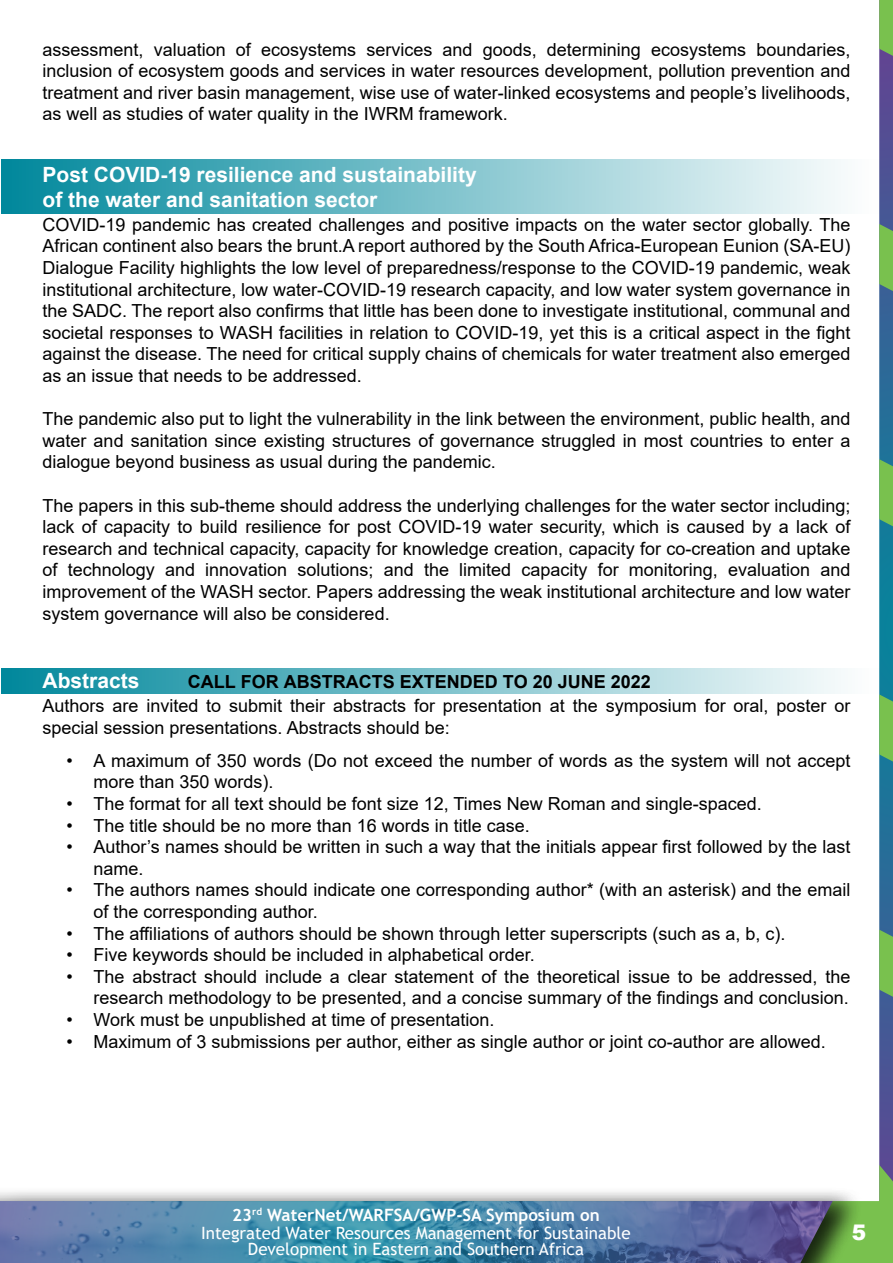
<style>
.page{position:relative;width:893px;height:1263px;background:#fff}
.page>*{position:absolute;margin:0;border:0;box-sizing:border-box;transform-origin:0 0}
.t1{font:900 21.45px "Arial";color:#fff}
.t2{font:700 21px/25.2px "Arial";color:#fff}
.t3{font:18px/21.6px "Arial";color:#000;text-align:justify}
.t4{font:700 18px "Arial";color:#000}
.t5{font:16.95px/17.2px "Trebuchet MS";color:#fff;text-align:center}
.s1{font-weight:700}
</style>
<div class="page">
<svg style="left:879px;top:0;width:14px;height:1201px;background:#4a8087"></svg>
<div style="left:863px;top:1201px;width:30px;height:62px;background:#79c14e"></div>
<div style="left:0;top:1186px;width:863px;height:77px;background:#000;opacity:.75"></div>
<img style="left:0;top:1201px;width:832px;height:62px">
<div style="left:1px;top:668px;width:878px;height:25px;background:linear-gradient(to right,#00879b,#fffefe)"></div>
<div style="left:1px;top:159px;width:878px;height:55px;background:linear-gradient(to right,#00879b,#fffefe)"></div>
<p class="t3" style="left:43px;top:38px;width:809px">assessment, valuation of ecosystems services and goods, determining ecosystems boundaries, inclusion of ecosystem goods and services in water resources development, pollution prevention and treatment and river basin management, wise use of water-linked ecosystems and people’s livelihoods, as well as studies of water quality in the IWRM framework.</p>
<p class="t2" style="left:43px;top:162px;width:436px">Post COVID-19 resilience and sustainability of the water and sanitation sector</p>
<p class="t3" style="left:43px;top:214px;width:809px">COVID-19 pandemic has created challenges and positive impacts on the water sector globally. The African continent also bears the brunt.A report authored by the South Africa-European Eunion (SA-EU)<br>Dialogue Facility highlights the low level of preparedness/response to the COVID-19 pandemic, weak institutional architecture, low water-COVID-19 research capacity, and low water system governance in the SADC. The report also confirms that little has been done to investigate institutional, communal and societal responses to WASH facilities in relation to COVID-19, yet this is a critical aspect in the fight against the disease. The need for critical supply chains of chemicals for water treatment also emerged as an issue that needs to be addressed.</p>
<p class="t3" style="left:43px;top:408px;width:809px">The pandemic also put to light the vulnerability in the link between the environment, public health, and water and sanitation since existing structures of governance struggled in most countries to enter a dialogue beyond business as usual during the pandemic.</p>
<p class="t3" style="left:43px;top:494px;width:809px">The papers in this sub-theme should address the underlying challenges for the water sector including; lack of capacity to build resilience for post COVID-19 water security, which is caused by a lack of research and technical capacity, capacity for knowledge creation, capacity for co-creation and uptake of technology and innovation solutions; and the limited capacity for monitoring, evaluation and improvement of the WASH sector. Papers addressing the weak institutional architecture and low water system governance will also be considered.</p>
<p class="t2" style="left:43px;top:668px;width:98px">Abstracts</p>
<p class="t3" style="left:43px;top:695px;width:809px">Authors are invited to submit their abstracts for presentation at the symposium for oral, poster or special session presentations. Abstracts should be:</p>
<p class="t3" style="left:94px;top:749px;width:758px;text-indent:-27px">• A maximum of 350 words (Do not exceed the number of words as the system will not accept more than 350 words).</p>
<p class="t3" style="left:67px;top:793px;width:697px">• The format for all text should be font size 12, Times New Roman and single-spaced.</p>
<p class="t3" style="left:67px;top:814px;width:465px">• The title should be no more than 16 words in title case.</p>
<p class="t3" style="left:94px;top:836px;width:758px;text-indent:-27px">• Author’s names should be written in such a way that the initials appear first followed by the last name.</p>
<p class="t3" style="left:94px;top:879px;width:758px;text-indent:-27px">• The authors names should indicate one corresponding author* (with an asterisk) and the email of the corresponding author.</p>
<p class="t3" style="left:67px;top:922px;width:720px">• The affiliations of authors should be shown through letter superscripts (such as a, b, c).</p>
<p class="t3" style="left:67px;top:944px;width:470px">• Five keywords should be included in alphabetical order.</p>
<p class="t3" style="left:67px;top:965px;width:785px;text-align:right">• The abstract should include a clear statement of the theoretical issue to be addressed, the research methodology to be presented, and a concise summary of the findings and conclusion.</p>
<p class="t3" style="left:67px;top:1009px;width:429px">• Work must be unpublished at time of presentation.</p>
<p class="t3" style="left:67px;top:1030px;width:761px">• Maximum of 3 submissions per author, either as single author or joint co-author are allowed.</p>
<p class="t4" style="left:188px;top:669px;width:465px">CALL FOR ABSTRACTS EXTENDED TO 20 JUNE 2022</p>
<p class="t5" style="left:201px;top:1206px;width:431px"><span class="s1">23</span><sup>rd</sup> <span class="s1">WaterNet/WARFSA/GWP-SA Symposium on<br></span>Integrated Water Resources Management for Sustainable<br>Development in Eastern and Southern Africa</p>
<p class="t1" style="left:852px;top:1216px;width:16px">5</p>
</div>
